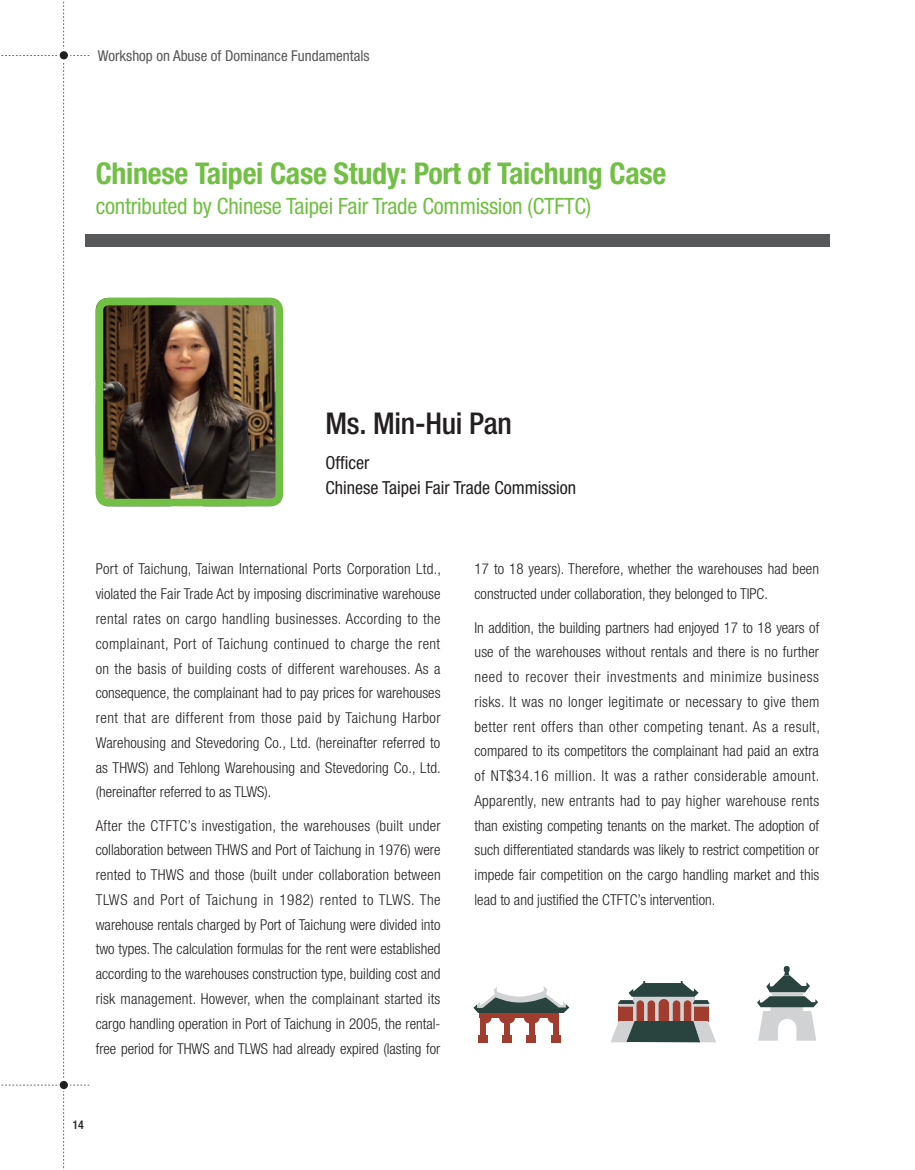
<style>
.page{position:relative;width:915px;height:1170px;background:#fff}
.page>*{position:absolute;margin:0;border:0;box-sizing:border-box;transform-origin:0 0}
.t1{font:700 condensed 30px "Helvetica Neue";letter-spacing:-.01em;color:#71bf44}
.이름{font:500 condensed 30px "Helvetica Neue";letter-spacing:-.01em;color:#231f20}
.t2{font:condensed 22.5px "Helvetica Neue";letter-spacing:-.01em;color:#71bf44}
.설명{font:condensed 18px "Helvetica Neue";color:#231f20}
.t3{font:300 condensed 15px/24.8px "Helvetica Neue";color:#231f20;text-align:justify}
.t4{font:condensed 15px "Helvetica Neue";color:#57585a}
.t5{font:500 condensed 12px "Helvetica Neue";color:#231f20}
</style>
<div class="page">
<div style="left:85px;top:234px;width:744px;height:13px;background:#57585a"></div>
<img style="left:105px;top:307px;width:169px;height:190px">
<div style="left:96px;top:298px;width:187px;height:208px;border:8px solid #71bf44;border-radius:9px"></div>
<svg style="left:757px;top:966px;width:60px;height:74px"></svg>
<svg style="left:611px;top:981px;width:104px;height:61px"></svg>
<div style="left:479px;top:1011px;width:6px;height:29px;background:#a03d2e"></div>
<div style="left:504px;top:1011px;width:6px;height:29px;background:#a03d2e"></div>
<div style="left:528px;top:1011px;width:6px;height:29px;background:#a03d2e"></div>
<div style="left:553px;top:1011px;width:6px;height:29px;background:#a03d2e"></div>
<div style="left:478px;top:1035px;width:9px;height:7px;background:#a03d2e"></div>
<div style="left:502px;top:1035px;width:9px;height:7px;background:#a03d2e"></div>
<div style="left:526px;top:1035px;width:10px;height:7px;background:#a03d2e"></div>
<div style="left:551px;top:1035px;width:9px;height:7px;background:#a03d2e"></div>
<svg style="left:473px;top:986px;width:96px;height:37px"></svg>
<svg style="left:1px;top:1px;width:88px;height:1167px"></svg>
<svg style="left:59px;top:50px;width:10px;height:11px"></svg>
<div style="left:57px;top:49px;width:13px;height:13px;border:2px solid #fff;border-radius:50%"></div>
<svg style="left:59px;top:1079px;width:10px;height:11px"></svg>
<div style="left:57px;top:1078px;width:13px;height:13px;border:2px solid #fff;border-radius:50%"></div>
<p class="t4" style="left:98px;top:47px;width:273px">Workshop on Abuse of Dominance Fundamentals</p>
<p class="t1" style="left:96px;top:155px;width:572px">Chinese Taipei Case Study: Port of Taichung Case</p>
<p class="t2" style="left:96px;top:193px;width:497px">contributed by Chinese Taipei Fair Trade Commission (CTFTC)</p>
<p class="이름" style="left:325px;top:405px;width:188px">Ms. Min-Hui Pan</p>
<p class="설명" style="left:325px;top:452px;width:45px">Officer</p>
<p class="설명" style="left:325px;top:477px;width:252px">Chinese Taipei Fair Trade Commission</p>
<p class="t3" style="left:96px;top:556px;width:347px">Port of Taichung, Taiwan International Ports Corporation Ltd., violated the Fair Trade Act by imposing discriminative warehouse rental rates on cargo handling businesses. According to the complainant, Port of Taichung continued to charge the rent on the basis of building costs of different warehouses. As a consequence, the complainant had to pay prices for warehouses rent that are different from those paid by Taichung Harbor Warehousing and Stevedoring Co., Ltd. (hereinafter referred to as THWS) and Tehlong Warehousing and Stevedoring Co., Ltd. (hereinafter referred to as TLWS).</p>
<p class="t3" style="left:96px;top:812px;width:346px">After the CTFTC’s investigation, the warehouses (built under collaboration between THWS and Port of Taichung in 1976) were rented to THWS and those (built under collaboration between TLWS and Port of Taichung in 1982) rented to TLWS. The warehouse rentals charged by Port of Taichung were divided into two types. The calculation formulas for the rent were established according to the warehouses construction type, building cost and risk management. However, when the complainant started its cargo handling operation in Port of Taichung in 2005, the rental&shy;free period for THWS and TLWS had already expired (lasting for</p>
<p class="t5" style="left:72px;top:1117px;width:13px">14</p>
<p class="t3" style="left:474px;top:556px;width:346px">17 to 18 years). Therefore, whether the warehouses had been constructed under collaboration, they belonged to TIPC.</p>
<p class="t3" style="left:474px;top:614px;width:347px">In addition, the building partners had enjoyed 17 to 18 years of use of the warehouses without rentals and there is no further need to recover their investments and minimize business risks. It was no longer legitimate or necessary to give them better rent offers than other competing tenant. As a result, compared to its competitors the complainant had paid an extra of NT$34.16 million. It was a rather considerable amount.<br>Apparently, new entrants had to pay higher warehouse rents than existing competing tenants on the market. The adoption of such differentiated standards was likely to restrict competition or impede fair competition on the cargo handling market and this lead to and justified the CTFTC’s intervention.</p>
</div>
